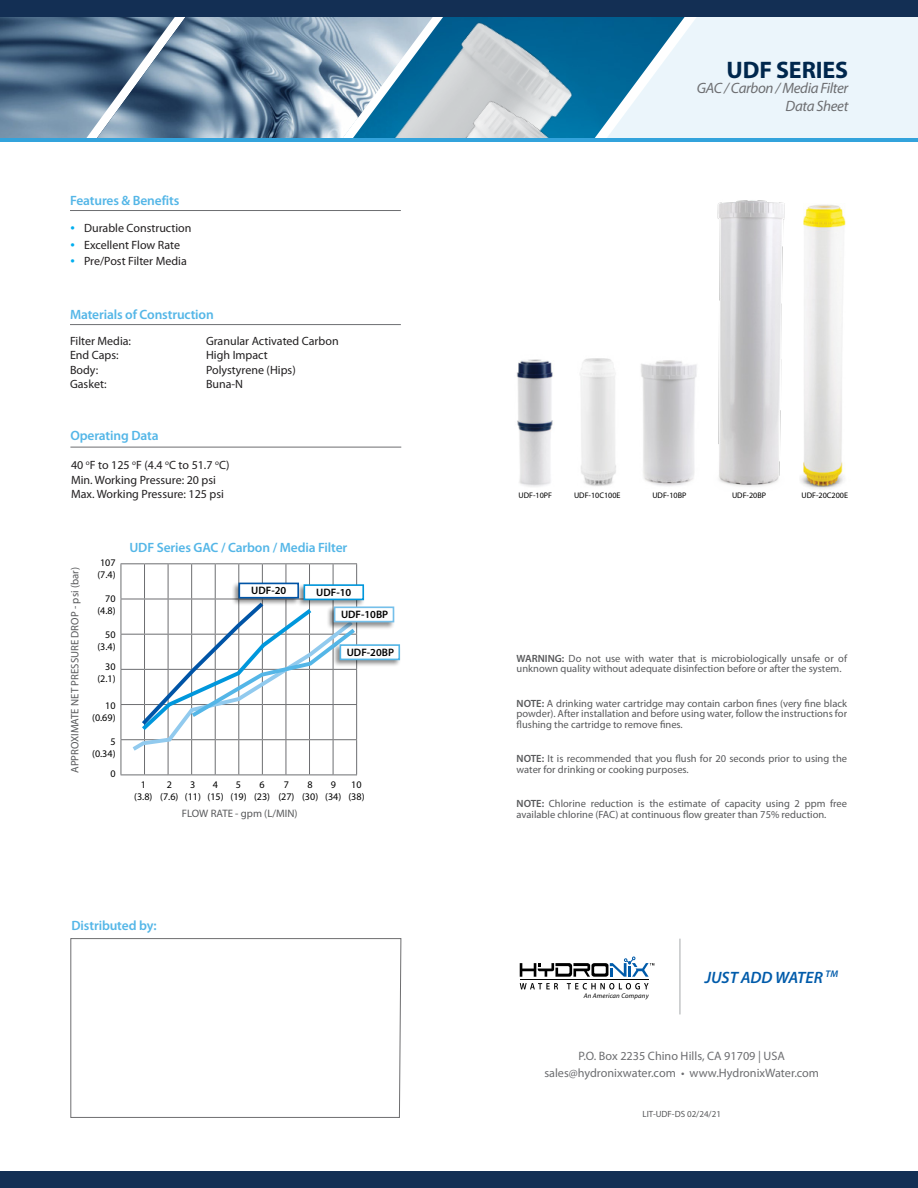
<style>
.page{position:relative;width:918px;height:1188px;background:#fff}
.page>*{position:absolute;margin:0;border:0;box-sizing:border-box;transform-origin:0 0}
.t1{font:700 24px "Myriad Pro";letter-spacing:-.005em;color:#00274d}
.t2{font:italic 600 16.5px "Myriad Pro";color:#005baa}
.t3{font:italic 15px/18px "Myriad Pro";letter-spacing:-.025em;color:#6d6e71;text-align:right}
.t4{font:600 13.5px "Myriad Pro";letter-spacing:-.01em;color:#54b6e7}
.t5{font:12.15px/16.5px "Myriad Pro";color:#6d6e71;text-align:center}
.t6{font:12px/14.5px "Myriad Pro";color:#211f20}
.t7{font:12px "Myriad Pro";color:#221f20}
.t8{font:10.8px "Myriad Pro";color:#58595b}
.t9{font:600 10.8px "Myriad Pro";color:#000}
.t10{font:10.5px/10.5px "Myriad Pro";color:#58595b}
.t11{font:10.05px/12.1px "Myriad Pro";color:#000;text-align:center}
.t12{font:9px "Myriad Pro";color:#58595b}
.t13{font:8.1px "Myriad Pro";color:#000}
.t14{font:italic 6.75px "Myriad Pro";letter-spacing:.02em;color:#000}
.s1{font-size:15.75px;color:#00aeef}
.s2{font-weight:600}
</style>
<div class="page">
<div style="left:708px;top:17px;width:210px;height:121px;background:#ebf5fb"></div>
<img style="left:621px;top:17px;width:87px;height:121px">
<img style="left:0;top:17px;width:97px;height:121px">
<img style="left:97px;top:17px;width:292px;height:121px">
<img style="left:389px;top:17px;width:232px;height:121px">
<img style="left:442px;top:44px;width:166px;height:94px">
<div style="left:0;top:0;width:918px;height:17px;background:#132f54"></div>
<hr style="left:0;top:138px;width:918px;height:3px;background:#33a3dc">
<div style="left:0;top:1172px;width:918px;height:16px;background:#132f54"></div>
<hr style="left:70px;top:324px;width:331px;height:1px;background:#6d6e71">
<hr style="left:70px;top:447px;width:331px;height:1px;background:#6d6e71">
<hr style="left:70px;top:210px;width:331px;height:1px;background:#6d6e71">
<svg style="left:70px;top:938px;width:332px;height:180px"></svg>
<svg style="left:520px;top:957px;width:134px;height:20px"></svg>
<svg style="left:520px;top:983px;width:129px;height:7px"></svg>
<hr style="left:520px;top:979px;width:129px;height:1px;background:#000">
<hr style="left:680px;top:939px;width:1px;height:75px;background:#a7a9ac">
<svg style="left:122px;top:564px;width:234px;height:210px"></svg>
<hr style="left:121px;top:564px;width:1px;height:35px;background:#6d6e71">
<hr style="left:144px;top:564px;width:1px;height:35px;background:#6d6e71">
<hr style="left:168px;top:564px;width:1px;height:35px;background:#6d6e71">
<hr style="left:191px;top:564px;width:1px;height:35px;background:#6d6e71">
<hr style="left:215px;top:564px;width:1px;height:35px;background:#6d6e71">
<hr style="left:238px;top:564px;width:1px;height:35px;background:#6d6e71">
<hr style="left:262px;top:564px;width:1px;height:35px;background:#6d6e71">
<hr style="left:286px;top:564px;width:1px;height:35px;background:#6d6e71">
<hr style="left:309px;top:564px;width:1px;height:35px;background:#6d6e71">
<svg style="left:121px;top:563px;width:236px;height:1px"></svg>
<hr style="left:333px;top:564px;width:1px;height:35px;background:#6d6e71">
<hr style="left:356px;top:564px;width:1px;height:35px;background:#6d6e71">
<hr style="left:121px;top:740px;width:1px;height:34px;background:#6d6e71">
<hr style="left:144px;top:740px;width:1px;height:34px;background:#6d6e71">
<hr style="left:168px;top:740px;width:1px;height:34px;background:#6d6e71">
<hr style="left:191px;top:740px;width:1px;height:34px;background:#6d6e71">
<hr style="left:215px;top:740px;width:1px;height:34px;background:#6d6e71">
<hr style="left:238px;top:740px;width:1px;height:34px;background:#6d6e71">
<hr style="left:262px;top:740px;width:1px;height:34px;background:#6d6e71">
<hr style="left:286px;top:740px;width:1px;height:34px;background:#6d6e71">
<hr style="left:309px;top:740px;width:1px;height:34px;background:#6d6e71">
<hr style="left:333px;top:740px;width:1px;height:34px;background:#6d6e71">
<hr style="left:356px;top:740px;width:1px;height:34px;background:#6d6e71">
<svg style="left:121px;top:774px;width:236px;height:1px"></svg>
<svg style="left:121px;top:599px;width:237px;height:155px"></svg>
<div style="left:297px;top:583px;width:68px;height:24px;background:#000;opacity:.45"></div>
<div style="left:304px;top:584px;width:60px;height:16px;background:#fff;border:2px solid #0097dc"></div>
<div style="left:232px;top:582px;width:68px;height:24px;background:#000;opacity:.45"></div>
<div style="left:239px;top:583px;width:60px;height:16px;background:#fff;border:2px solid #0054a6"></div>
<div style="left:333px;top:643px;width:68px;height:24px;background:#000;opacity:.45"></div>
<div style="left:340px;top:644px;width:60px;height:16px;background:#fff;border:2px solid #54b6e7"></div>
<div style="left:327px;top:606px;width:68px;height:24px;background:#000;opacity:.45"></div>
<div style="left:334px;top:607px;width:60px;height:15px;background:#fff;border:2px solid #75c0eb"></div>
<img style="left:641px;top:360px;width:56px;height:126px">
<img style="left:717px;top:200px;width:68px;height:287px">
<img style="left:516px;top:359px;width:37px;height:128px">
<img style="left:800px;top:205px;width:46px;height:285px">
<img style="left:580px;top:358px;width:36px;height:128px">
<p class="t4" style="left:70px;top:191px;width:111px">Features &amp; Benefits</p>
<p class="t7" style="left:71px;top:221px;width:122px"><span class="s1">•</span> Durable Construction</p>
<p class="t7" style="left:71px;top:237px;width:111px"><span class="s1">•</span> Excellent Flow Rate</p>
<p class="t7" style="left:71px;top:254px;width:118px"><span class="s1">•</span> Pre/Post Filter Media</p>
<p class="t4" style="left:70px;top:305px;width:145px">Materials of Construction</p>
<p class="t6" style="left:70px;top:333px;width:63px">Filter Media:</p>
<p class="t6" style="left:206px;top:333px;width:134px">Granular Activated Carbon</p>
<p class="t6" style="left:70px;top:348px;width:50px">End Caps:</p>
<p class="t6" style="left:206px;top:348px;width:63px">High Impact</p>
<p class="t6" style="left:70px;top:362px;width:30px">Body:</p>
<p class="t6" style="left:206px;top:362px;width:91px">Polystyrene (Hips)</p>
<p class="t6" style="left:70px;top:377px;width:38px">Gasket:</p>
<p class="t6" style="left:206px;top:377px;width:39px">Buna-N</p>
<p class="t4" style="left:70px;top:426px;width:90px">Operating Data</p>
<p class="t6" style="left:71px;top:458px;width:160px">40 <sup>o</sup>F to 125 <sup>o</sup>F (4.4 <sup>o</sup>C to 51.7 <sup>o</sup>C)<br>Min. Working Pressure: 20 psi<br>Max. Working Pressure: 125 psi</p>
<p class="t8" style="left:68px;top:773px;width:207px;rotate:-90deg">APPROXIMATE NET PRESSURE DROP - psi (bar)</p>
<p class="t11" style="left:97px;top:556px;width:20px;text-align:left">107 (7.4)</p>
<p class="t11" style="left:97px;top:592px;width:20px;text-align:right">70 (4.8)</p>
<p class="t11" style="left:97px;top:628px;width:20px;text-align:right">50 (3.4)</p>
<p class="t11" style="left:97px;top:660px;width:20px;text-align:right">30 (2.1)</p>
<p class="t11" style="left:92px;top:699px;width:25px;text-align:right">10 (0.69)</p>
<p class="t11" style="left:92px;top:735px;width:25px;text-align:right">5 (0.34)</p>
<p class="t11" style="left:110px;top:768px;width:7px">0</p>
<p class="t4" style="left:129px;top:539px;width:219px">UDF Series GAC / Carbon / Media Filter</p>
<p class="t9" style="left:251px;top:584px;width:37px">UDF-20</p>
<p class="t9" style="left:316px;top:585px;width:37px">UDF-10</p>
<p class="t9" style="left:341px;top:608px;width:49px">UDF-10BP</p>
<p class="t9" style="left:347px;top:645px;width:49px">UDF-20BP</p>
<p class="t11" style="left:134px;top:778px;width:20px">1 (3.8)</p>
<p class="t11" style="left:160px;top:778px;width:20px">2 (7.6)</p>
<p class="t11" style="left:185px;top:778px;width:18px">3 (11)</p>
<p class="t11" style="left:208px;top:778px;width:18px">4 (15)</p>
<p class="t11" style="left:230px;top:778px;width:18px">5 (19)</p>
<p class="t11" style="left:254px;top:778px;width:18px">6 (23)</p>
<p class="t11" style="left:278px;top:778px;width:18px">7 (27)</p>
<p class="t11" style="left:302px;top:778px;width:18px">8 (30)</p>
<p class="t11" style="left:325px;top:778px;width:18px">9 (34)</p>
<p class="t11" style="left:348px;top:778px;width:18px;text-align:left">10 (38)</p>
<p class="t8" style="left:182px;top:807px;width:117px">FLOW RATE - gpm (L/MIN)</p>
<p class="t4" style="left:71px;top:917px;width:87px">Distributed by:</p>
<h1 class="t1" style="left:727px;top:55px;width:123px">UDF SERIES</h1>
<h3 class="t3" style="left:697px;top:79px;width:153px">GAC / Carbon / Media Filter<br>Data Sheet</h3>
<p class="t13" style="left:519px;top:490px;width:35px">UDF-10PF</p>
<p class="t13" style="left:574px;top:490px;width:48px">UDF-10C100E</p>
<p class="t13" style="left:652px;top:490px;width:36px">UDF-10BP</p>
<p class="t13" style="left:732px;top:490px;width:36px">UDF-20BP</p>
<p class="t13" style="left:801px;top:490px;width:48px">UDF-20C200E</p>
<p class="t10" style="left:517px;top:653px;width:332px"><span class="s2">WARNING:</span> Do not use with water that is microbiologically unsafe or of unknown quality without adequate disinfection before or after the system.</p>
<p class="t10" style="left:517px;top:698px;width:332px;text-align:justify"><span class="s2">NOTE:</span> A drinking water cartridge may contain carbon fines (very fine black powder). After installation and before using water, follow the instructions for flushing the cartridge to remove fines.</p>
<p class="t10" style="left:517px;top:753px;width:332px"><span class="s2">NOTE:</span> It is recommended that you flush for 20 seconds prior to using the water for drinking or cooking purposes.</p>
<p class="t10" style="left:517px;top:798px;width:332px"><span class="s2">NOTE:</span> Chlorine reduction is the estimate of capacity using 2 ppm free available chlorine (FAC) at continuous flow greater than 75% reduction.</p>
<p class="t14" style="left:584px;top:992px;width:66px">An American Company</p>
<h2 class="t2" style="left:705px;top:967px;width:135px">JUST ADD WATER <sup>TM</sup></h2>
<p class="t5" style="left:544px;top:1048px;width:276px">P.O. Box 2235 Chino Hills, CA 91709 | USA sales@hydronixwater.com • www.HydronixWater.com</p>
<p class="t12" style="left:643px;top:1109px;width:80px">LIT-UDF-DS 02/24/21</p>
</div>
